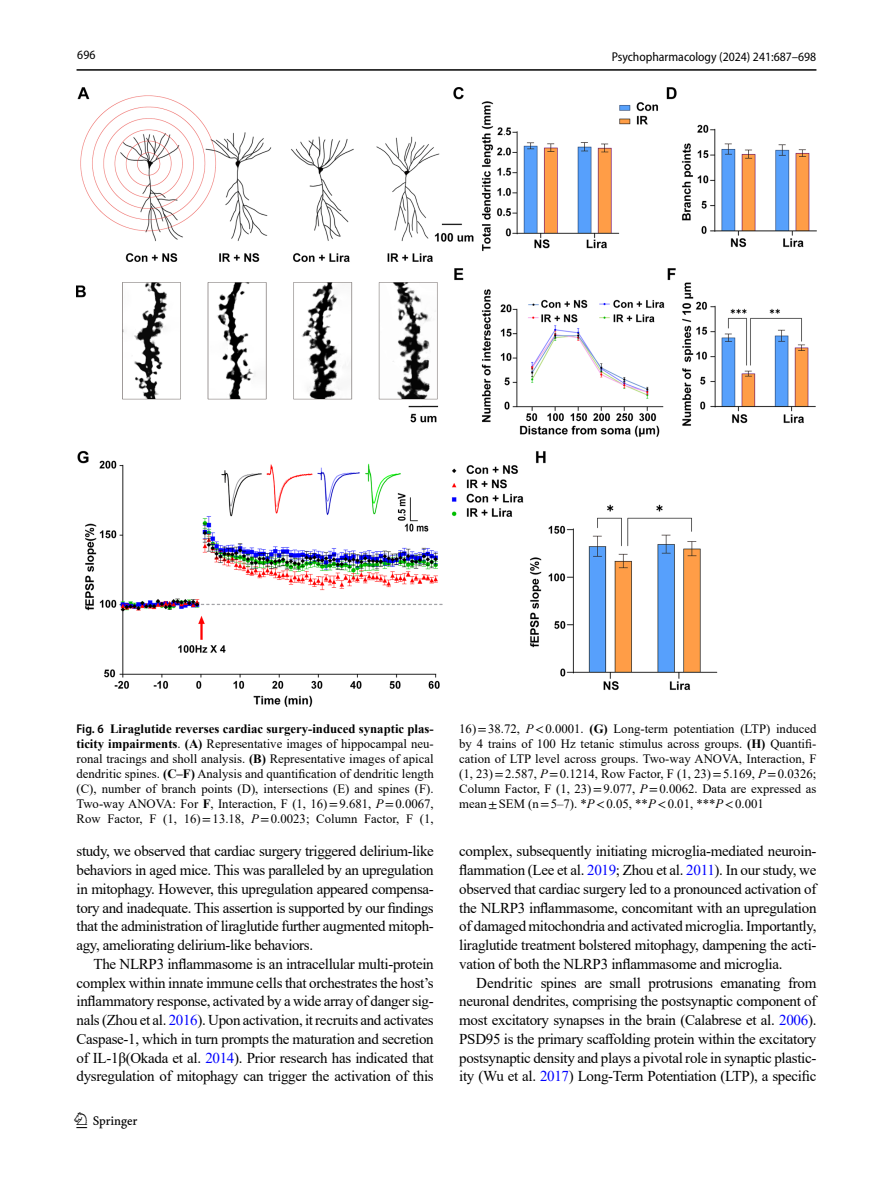
<style>
.page{position:relative;width:893px;height:1187px;background:#fff}
.page>*{position:absolute;margin:0;border:0;box-sizing:border-box;transform-origin:0 0}
.t1{font:22.5px "Springnew";color:#000}
.Body_Text_Indent{font:15px/18.8px "Times New Roman PSMT2";letter-spacing:-.02em;color:#000;text-align:justify}
.Figure_Caption{font:12.75px/15px "Times New Roman PSMT2";color:#000;text-align:justify}
.t2{font:semi-condensed 12.75px "Myriad Pro";color:#000}
.s1{font-family:"Myriad Pro";font-weight:600;font-stretch:semi-condensed}
.s2{font-family:"Times New Roman";font-weight:700}
.s3{font-family:"Times New Roman"}
.s4{font-family:"STIX"}
.s5{font-family:"Times New Roman";font-style:italic}
.s6{color:#00f}
</style>
<div class="page">
<hr style="left:77px;top:69px;width:739px;height:2px;background:#000">
<img style="left:77px;top:87px;width:739px;height:619px">
<p class="t2" style="left:77px;top:48px;width:20px">696</p>
<p class="t2" style="left:612px;top:49px;width:206px">Psychopharmacology (2024) 241:687–698</p>
<p class="Figure_Caption" style="left:77px;top:721px;width:359px"><span class="s1">Fig. 6</span> <span class="s2">Liraglutide reverses cardiac surgery-induced synaptic plas&shy;ticity impairments</span>. <span class="s2">(A)</span> Representative images of hippocampal neu&shy;ronal tracings and sholl analysis. <span class="s2">(B)</span> Representative images of apical dendritic spines. <span class="s2">(C–F)</span> <span class="s3">Analysis and quantification of dendritic length </span>(C), number of branch points (D), intersections (E) and spines (F).<br>Two-way ANOVA: For <span class="s2">F</span>, Interaction, F (1, 16)<span class="s4">=</span>9.681, <span class="s5">P</span><span class="s4">=</span>0.0067, Row Factor, F (1, 16)<span class="s4">=</span>13.18, <span class="s5">P</span><span class="s4">=</span>0.0023; Column Factor, F (1,</p>
<p class="Figure_Caption" style="left:459px;top:721px;width:359px">16)<span class="s4">=</span>38.72, <span class="s5">P</span><span class="s4">&lt;</span>0.0001. <span class="s2">(G)</span> Long-term potentiation (LTP) induced by 4 trains of 100 Hz tetanic stimulus across groups. <span class="s2">(H)</span> <span class="s3">Quantifi&shy;</span>cation of LTP level across groups. Two-way ANOVA, Interaction, F (1, 23)<span class="s4">=</span>2.587, <span class="s5">P</span><span class="s4">=</span>0.1214, Row Factor, F (1, 23)<span class="s4">=</span>5.169, <span class="s5">P</span><span class="s4">=</span>0.0326; Column Factor, F (1, 23)<span class="s4">=</span>9.077, <span class="s5">P</span><span class="s4">=</span>0.0062. Data are expressed as mean<span class="s4">±</span>SEM (n<span class="s4">=</span><span class="s3">5–7). *</span><span class="s5">P</span><span class="s4">&lt;</span>0.05, **<span class="s5">P</span><span class="s4">&lt;</span>0.01, ***<span class="s5">P</span><span class="s4">&lt;</span>0.001</p>
<p class="Body_Text_Indent" style="left:77px;top:841px;width:359px">study, we observed that cardiac surgery triggered delirium-like behaviors in aged mice. This was paralleled by an upregulation in mitophagy. However, this upregulation appeared compensa&shy;<span class="s3">tory and inadequate. This assertion is supported by our findings </span>that the administration of liraglutide further augmented mitoph&shy;agy, ameliorating delirium-like behaviors.</p>
<p class="Body_Text_Indent" style="left:77px;top:953px;width:359px;text-indent:17px"><span class="s3">The NLRP3 inflammasome is an intracellular multi-protein </span>complex within innate immune cells that orchestrates the host’s <span class="s3">inflammatory response, activated by a wide array of danger sig&shy;nals (Zhou et al.</span> <span class="s6">2016</span>). Upon activation, it recruits and activates Caspase-1, which in turn prompts the maturation and secretion <span class="s3">of IL-1β(Okada et al.</span> <span class="s6">2014</span>). Prior research has indicated that dysregulation of mitophagy can trigger the activation of this</p>
<h1 class="t1" style="left:77px;top:1107px;width:63px">1 3</h1>
<p class="Body_Text_Indent" style="left:459px;top:841px;width:359px">complex, subsequently initiating microglia-mediated neuroin&shy;<span class="s3">flammation (Lee et al.</span> <span class="s6">2019</span><span class="s3">; Zhou et al.</span> <span class="s6">2011</span>). In our study, we observed that cardiac surgery led to a pronounced activation of <span class="s3">the NLRP3 inflammasome, concomitant with an upregulation </span>of damaged mitochondria and activated microglia. Importantly, liraglutide treatment bolstered mitophagy, dampening the acti&shy;<span class="s3">vation of both the NLRP3 inflammasome and microglia.</span></p>
<p class="Body_Text_Indent" style="left:459px;top:972px;width:359px;text-indent:17px">Dendritic spines are small protrusions emanating from neuronal dendrites, comprising the postsynaptic component of most excitatory synapses in the brain (Calabrese et al. <span class="s6">2006</span>).<br><span class="s3">PSD95 is the primary scaffolding protein within the excitatory </span>postsynaptic density and plays a pivotal role in synaptic plastic&shy;ity (Wu et al. <span class="s6">2017</span><span class="s3">) Long-Term Potentiation (LTP), a specific</span></p>
</div>
